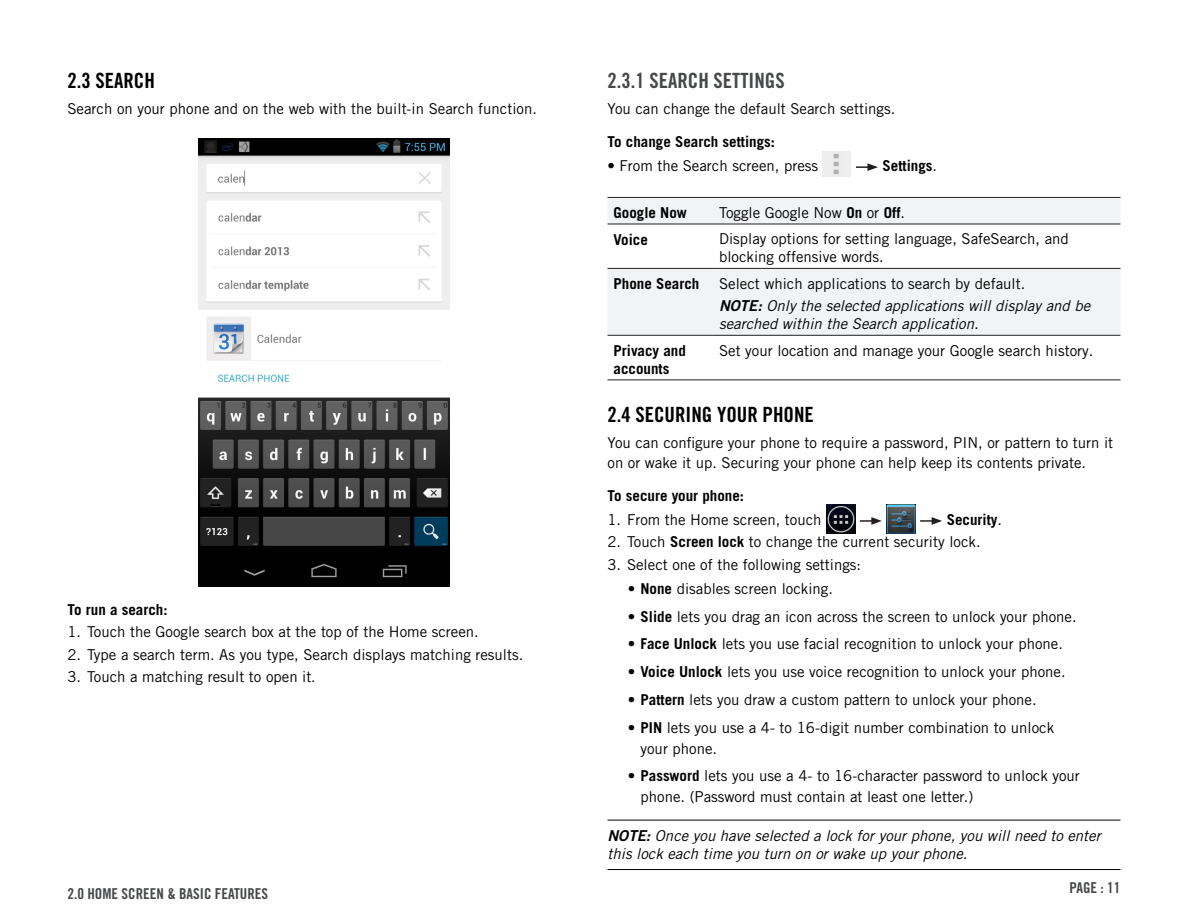
<style>
.page{position:relative;width:1188px;height:918px;background:#fff}
.page>*{position:absolute;margin:0;border:0;box-sizing:border-box;transform-origin:0 0}
.Head_2_-_After_Chart{font:21px "Trade Gothic LT Pro Bd Cn 20";color:#000001}
.Head_3{font:21px "Trade Gothic LT Pro Bd Cn 20";color:#464849}
.Head_2{font:21px "Trade Gothic LT Pro Bd Cn 20";color:#000001}
.Body_Copy{font:15px/21px "Trade Gothic LT Pro";color:#000001}
.Tips___Notes{font:italic 15px/18px "Trade Gothic LT Pro";color:#000001}
.Table__TIPS{font:italic 15px/18px "Trade Gothic LT Pro";color:#000001}
.Body_Head{font:700 15px "Trade Gothic LT Pro";color:#000001}
.Table_Body{font:15px "Trade Gothic LT Pro";color:#000001}
.Table_Body_Bullet{font:15px/18px "Trade Gothic LT Pro";color:#000001}
.Table_Body-2{font:700 15px/18px "Trade Gothic LT Pro";color:#000001}
.Table_Body-3{font:15px "Trade Gothic LT Pro";color:#000}
.Footer_Text{font:15px "Trade Gothic LT Pro Bd Cn 20";color:#464849}
.s1{font-family:"Cambria"}
.s2{font-family:"Calibri"}
.s3{font-weight:400}
.s4{font-weight:700}
.s5{color:#000001}
.s6{font-family:"Trade Gothic LT Pro Bd 2 Obl";font-style:normal}
</style>
<div class="page">
<img style="left:198px;top:138px;width:252px;height:448px">
<hr style="left:608px;top:820px;width:512px;height:1px;background:#000001">
<hr style="left:608px;top:869px;width:512px;height:1px;background:#000001">
<img style="left:823px;top:151px;width:28px;height:26px">
<svg style="left:856px;top:163px;width:22px;height:8px"></svg>
<svg style="left:608px;top:198px;width:512px;height:137px;fill:#f2f3f4"></svg>
<svg style="left:608px;top:379px;width:512px;height:1px"></svg>
<hr style="left:608px;top:380px;width:105px;height:1px;background:#231f20">
<hr style="left:713px;top:380px;width:407px;height:1px;background:#231f20">
<hr style="left:608px;top:197px;width:105px;height:1px;background:#231f20">
<hr style="left:713px;top:197px;width:407px;height:1px;background:#231f20">
<hr style="left:608px;top:224px;width:105px;height:1px;background:#231f20">
<hr style="left:713px;top:224px;width:407px;height:1px;background:#231f20">
<hr style="left:608px;top:268px;width:105px;height:1px;background:#231f20">
<hr style="left:713px;top:268px;width:407px;height:1px;background:#231f20">
<hr style="left:608px;top:335px;width:105px;height:1px;background:#231f20">
<hr style="left:713px;top:335px;width:407px;height:1px;background:#231f20">
<img style="left:826px;top:504px;width:29px;height:30px">
<svg style="left:860px;top:517px;width:22px;height:8px"></svg>
<img style="left:886px;top:504px;width:30px;height:29px">
<svg style="left:920px;top:517px;width:22px;height:8px"></svg>
<p class="Head_2" style="left:68px;top:67px;width:89px">2.3 SEARCH</p>
<p class="Body_Copy" style="left:68px;top:98px;width:471px">Search on your phone and on the web with the built-in Search function.</p>
<p class="Body_Head" style="left:68px;top:600px;width:102px">To run a search<span class="s1">:</span></p>
<p class="Body_Copy" style="left:68px;top:621px;width:413px">1. Touch the Google search box at the top of the Home screen.</p>
<p class="Body_Copy" style="left:68px;top:644px;width:457px">2. Type a search term. As you type, Search displays matching results.</p>
<p class="Body_Copy" style="left:68px;top:666px;width:249px">3. Touch a matching result to open it<span class="s2">.</span></p>
<p class="Footer_Text" style="left:68px;top:885px;width:202px">2.0 HOME SCREEN &amp; BASIC FEATURES</p>
<p class="Head_3" style="left:608px;top:67px;width:179px">2.3.1 SEARCH SETTINGS</p>
<p class="Body_Copy" style="left:608px;top:98px;width:289px">You can change the default Search settings.</p>
<p class="Body_Head" style="left:608px;top:132px;width:169px">To change Search settings:</p>
<p class="Body_Copy" style="left:608px;top:155px;width:212px">• From the Search screen, press</p>
<p class="Body_Head" style="left:883px;top:156px;width:56px">Settings<span class="s3">.</span></p>
<p class="Table_Body-2" style="left:614px;top:203px;width:75px">Google Now</p>
<p class="Table_Body" style="left:719px;top:204px;width:188px">Toggle Google Now <span class="s4">On</span> or <span class="s4">Off</span>.</p>
<p class="Table_Body-2" style="left:614px;top:230px;width:36px">Voice</p>
<p class="Table_Body_Bullet" style="left:719px;top:230px;width:351px">Display options for setting language, SafeSearch, and blocking offensive words.</p>
<p class="Table_Body-2" style="left:614px;top:274px;width:87px">Phone Search</p>
<p class="Table_Body-3" style="left:719px;top:274px;width:308px"><span class="s5">S</span>elect which applications to search by default.</p>
<p class="Table__TIPS" style="left:719px;top:297px;width:373px"><span class="s6">NOTE:</span> Only the selected applications will display and be searched within the Search application.</p>
<p class="Table_Body-2" style="left:614px;top:341px;width:74px">Privacy and accounts</p>
<p class="Table_Body" style="left:719px;top:341px;width:376px">Set your location and manage your Google search history.</p>
<p class="Head_2_-_After_Chart" style="left:608px;top:402px;width:208px">2.4 SECURING YOUR PHONE</p>
<p class="Body_Copy" style="left:608px;top:433px;width:507px;line-height:19.5px">You can configure your phone to require a password, PIN, or pattern to turn it on or wake it up. Securing your phone can help keep its contents private.</p>
<p class="Body_Head" style="left:608px;top:486px;width:138px">To secure your phone:</p>
<p class="Body_Copy" style="left:608px;top:509px;width:216px">1. From the Home screen, touch</p>
<p class="Body_Head" style="left:947px;top:510px;width:57px">Security<span class="s3">.</span></p>
<p class="Body_Copy" style="left:608px;top:531px;width:375px">2. Touch <span class="s4">Screen lock</span> to change the current security lock.</p>
<p class="Body_Copy" style="left:608px;top:554px;width:255px">3. Select one of the following settings:</p>
<p class="Body_Copy" style="left:628px;top:578px;width:207px">• <span class="s4">None</span> disables screen locking.</p>
<p class="Body_Copy" style="left:628px;top:606px;width:450px">• <span class="s4">Slide</span> lets you drag an icon across the screen to unlock your phone.</p>
<p class="Body_Copy" style="left:628px;top:633px;width:437px"><span class="s4">• Face Unlock</span> lets you use facial recognition to unlock your phone.</p>
<p class="Body_Copy" style="left:628px;top:661px;width:439px"><span class="s4">• Voice Unlock</span> lets you use voice recognition to unlock your phone.</p>
<p class="Body_Copy" style="left:628px;top:689px;width:410px">• <span class="s4">Pattern</span> lets you draw a custom pattern to unlock your phone.</p>
<p class="Body_Copy" style="left:640px;top:717px;width:415px;text-indent:-13px">• <span class="s4">PIN</span> lets you use a 4- to 16-digit number combination to unlock your phone.</p>
<p class="Body_Copy" style="left:640px;top:765px;width:441px;text-indent:-13px">• <span class="s4">Password</span> lets you use a 4- to 16-character password to unlock your phone. (Password must contain at least one letter.)</p>
<p class="Tips___Notes" style="left:608px;top:826px;width:495px"><span class="s6">NOTE:</span> Once you have selected a lock for your phone, you will need to enter this lock each time you turn on or wake up your phone.</p>
<p class="Footer_Text" style="left:1069px;top:879px;width:53px">PAGE : 11</p>
</div>
